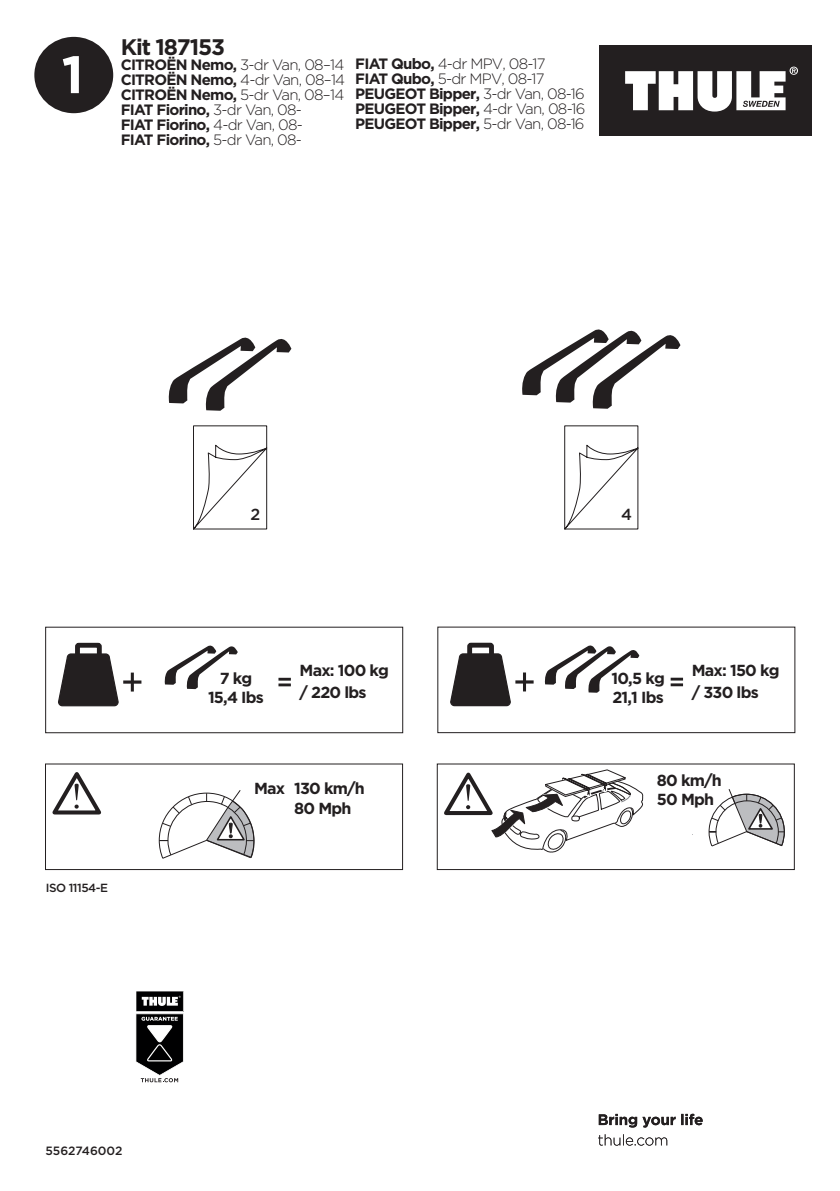
<style>
.page{position:relative;width:840px;height:1191px;background:#fff}
.page>*{position:absolute;margin:0;border:0;box-sizing:border-box;transform-origin:0 0}
.t1{font:700 52.4px "Thule";color:#fff}
.t2{font:700 22.4px "Thule";letter-spacing:-.05em;color:#231f20}
.t3{font:700 16px "Thule";letter-spacing:-.05em;color:#231f20}
.t4{font:500 16px "Thule";color:#231f20}
.t5{font:700 15px "Thule";letter-spacing:-.05em;color:#231f20}
.t6{font:300 15px "Thule";letter-spacing:-.05em;color:#231f20}
.t7{font:500 12px "Thule";color:#231f20}
.t8{font:500 11.8px "Thule";letter-spacing:-.04em;color:#231f20}
.s1{font-weight:700}
.s2{font-weight:300}
</style>
<div class="page">
<div style="left:35px;top:38px;width:77px;height:74px;background:#231f20;border-radius:50%"></div>
<div style="left:34px;top:37px;width:79px;height:76px;border:2px solid #231f20;border-radius:50%"></div>
<div style="left:45px;top:627px;width:358px;height:106px;border:1px solid #231f20"></div>
<div style="left:75px;top:643px;width:27px;height:16px;border:5px solid #231f20"></div>
<svg style="left:58px;top:653px;width:83px;height:54px"></svg>
<svg style="left:278px;top:678px;width:13px;height:8px"></svg>
<svg style="left:164px;top:645px;width:73px;height:44px"></svg>
<svg style="left:708px;top:789px;width:76px;height:57px"></svg>
<svg style="left:444px;top:769px;width:198px;height:83px"></svg>
<svg style="left:52px;top:772px;width:50px;height:43px"></svg>
<svg style="left:158px;top:790px;width:97px;height:69px"></svg>
<div style="left:437px;top:627px;width:357px;height:106px;border:1px solid #231f20"></div>
<div style="left:467px;top:642px;width:26px;height:17px;border:5px solid #231f20"></div>
<svg style="left:450px;top:652px;width:83px;height:55px"></svg>
<svg style="left:670px;top:677px;width:12px;height:9px"></svg>
<svg style="left:544px;top:645px;width:95px;height:47px"></svg>
<div style="left:599px;top:45px;width:212px;height:91px;background:#231f20"></div>
<svg style="left:625px;top:67px;width:172px;height:45px"></svg>
<svg style="left:598px;top:1134px;width:68px;height:11px"></svg>
<svg style="left:598px;top:1113px;width:104px;height:14px"></svg>
<svg style="left:136px;top:991px;width:48px;height:91px"></svg>
<svg style="left:168px;top:337px;width:123px;height:74px"></svg>
<svg style="left:522px;top:329px;width:158px;height:80px"></svg>
<svg style="left:193px;top:425px;width:75px;height:105px"></svg>
<svg style="left:564px;top:425px;width:75px;height:105px"></svg>
<p class="t1" style="left:61px;top:43px;width:24px">1</p>
<p class="t2" style="left:121px;top:34px;width:106px">Kit 187153</p>
<p class="t6" style="left:121px;top:55px;width:225px"><span class="s1">CITROËN Nemo,</span> 3-dr Van, 08–14</p>
<p class="t6" style="left:121px;top:70px;width:226px"><span class="s1">CITROËN Nemo,</span> 4-dr Van, 08–14</p>
<p class="t6" style="left:121px;top:85px;width:225px"><span class="s1">CITROËN Nemo,</span> 5-dr Van, 08–14</p>
<p class="t5" style="left:121px;top:101px;width:183px">FIAT Fiorino, <span class="s2">3-dr Van, 08-</span></p>
<p class="t5" style="left:121px;top:116px;width:183px">FIAT Fiorino, <span class="s2">4-dr Van, 08-</span></p>
<p class="t5" style="left:121px;top:131px;width:183px">FIAT Fiorino, <span class="s2">5-dr Van, 08-</span></p>
<p class="t6" style="left:355px;top:54px;width:191px"><span class="s1">FIAT Qubo,</span> 4-dr MPV, 08-17</p>
<p class="t6" style="left:355px;top:69px;width:191px"><span class="s1">FIAT Qubo,</span> 5-dr MPV, 08-17</p>
<p class="t5" style="left:355px;top:84px;width:231px">PEUGEOT Bipper, <span class="s2">3-dr Van, 08-16</span></p>
<p class="t5" style="left:355px;top:99px;width:231px">PEUGEOT Bipper, <span class="s2">4-dr Van, 08-16</span></p>
<p class="t5" style="left:355px;top:114px;width:231px">PEUGEOT Bipper, <span class="s2">5-dr Van, 08-16</span></p>
<p class="t8" style="left:46px;top:880px;width:64px">ISO 11154-E</p>
<p class="t4" style="left:250px;top:504px;width:11px">2</p>
<p class="t4" style="left:620px;top:504px;width:12px">4</p>
<p class="t3" style="left:219px;top:669px;width:34px">7 kg</p>
<p class="t3" style="left:208px;top:688px;width:57px">15,4 Ibs</p>
<p class="t3" style="left:299px;top:661px;width:91px">Max: 100 kg</p>
<p class="t3" style="left:299px;top:682px;width:68px">/ 220 lbs</p>
<p class="t3" style="left:611px;top:669px;width:55px">10,5 kg</p>
<p class="t3" style="left:612px;top:688px;width:53px">21,1 Ibs</p>
<p class="t3" style="left:691px;top:661px;width:89px">Max: 150 kg</p>
<p class="t3" style="left:691px;top:682px;width:68px">/ 330 lbs</p>
<p class="t3" style="left:254px;top:779px;width:112px">Max 130 km/h</p>
<p class="t3" style="left:294px;top:798px;width:59px">80 Mph</p>
<p class="t3" style="left:656px;top:771px;width:66px">80 km/h</p>
<p class="t3" style="left:656px;top:790px;width:59px">50 Mph</p>
<p class="t7" style="left:45px;top:1143px;width:79px">5562746002</p>
</div>
